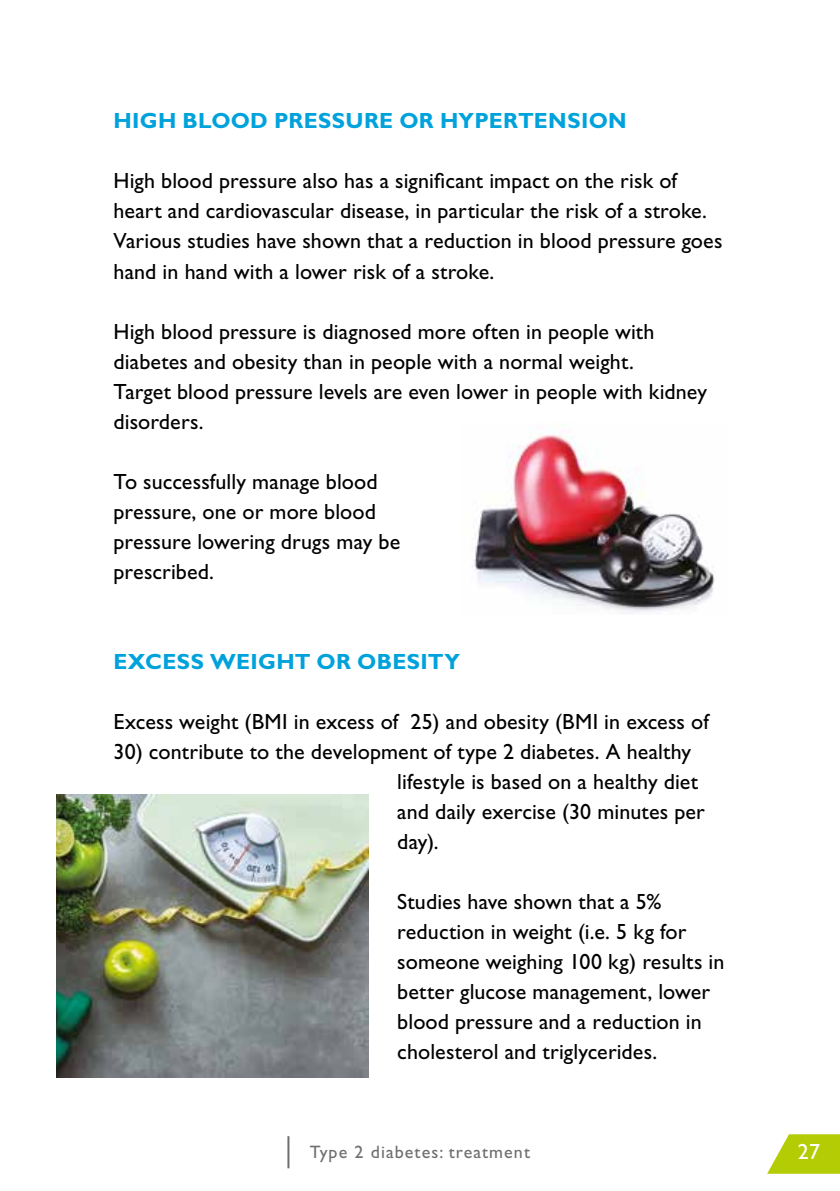
<style>
.page{position:relative;width:840px;height:1191px;background:#fff}
.page>*{position:absolute;margin:0;border:0;box-sizing:border-box;transform-origin:0 0}
.t1{font:22px/30px "Gill Sans Std";letter-spacing:.005em;color:#000}
.t2{font:700 22px "Gill Sans Std";letter-spacing:.015em;color:#00a2dc}
.t3{font:22px "Gill Sans Std";color:#fff}
.t4{font:18px "Gill Sans Std";letter-spacing:.06em;color:#706f6f}
</style>
<div class="page">
<hr style="left:287px;top:1136px;width:2px;height:32px;background:#706f6f">
<svg style="left:767px;top:1134px;width:72px;height:39px"></svg>
<img style="left:472px;top:423px;width:243px;height:191px">
<img style="left:57px;top:794px;width:312px;height:283px">
<p class="t2" style="left:113px;top:108px;width:514px">HIGH BLOOD PRESSURE OR HYPERTENSION</p>
<p class="t1" style="left:113px;top:166px;width:610px">High blood pressure also has a significant impact on the risk of heart and cardiovascular disease, in particular the risk of a stroke.<br>Various studies have shown that a reduction in blood pressure goes hand in hand with a lower risk of a stroke.</p>
<p class="t1" style="left:113px;top:316px;width:594px">High blood pressure is diagnosed more often in people with diabetes and obesity than in people with a normal weight.<br>Target blood pressure levels are even lower in people with kidney disorders.</p>
<p class="t1" style="left:113px;top:466px;width:288px">To successfully manage blood pressure, one or more blood pressure lowering drugs may be prescribed.</p>
<p class="t2" style="left:113px;top:648px;width:348px">EXCESS WEIGHT OR OBESITY</p>
<p class="t1" style="left:113px;top:706px;width:596px">Excess weight (BMI in excess of 25) and obesity (BMI in excess of</p>
<p class="t1" style="left:397px;top:736px;width:309px;text-indent:-283px">30) contribute to the development of type 2 diabetes. A healthy lifestyle is based on a healthy diet and daily exercise (30 minutes per day).</p>
<p class="t1" style="left:397px;top:886px;width:328px">Studies have shown that a 5% reduction in weight (i.e. 5 kg for someone weighing 100 kg) results in better glucose management, lower blood pressure and a reduction in cholesterol and triglycerides.</p>
<p class="t4" style="left:310px;top:1141px;width:221px">Type 2 diabetes: treatment</p>
<p class="t3" style="left:797px;top:1138px;width:23px">27</p>
</div>
